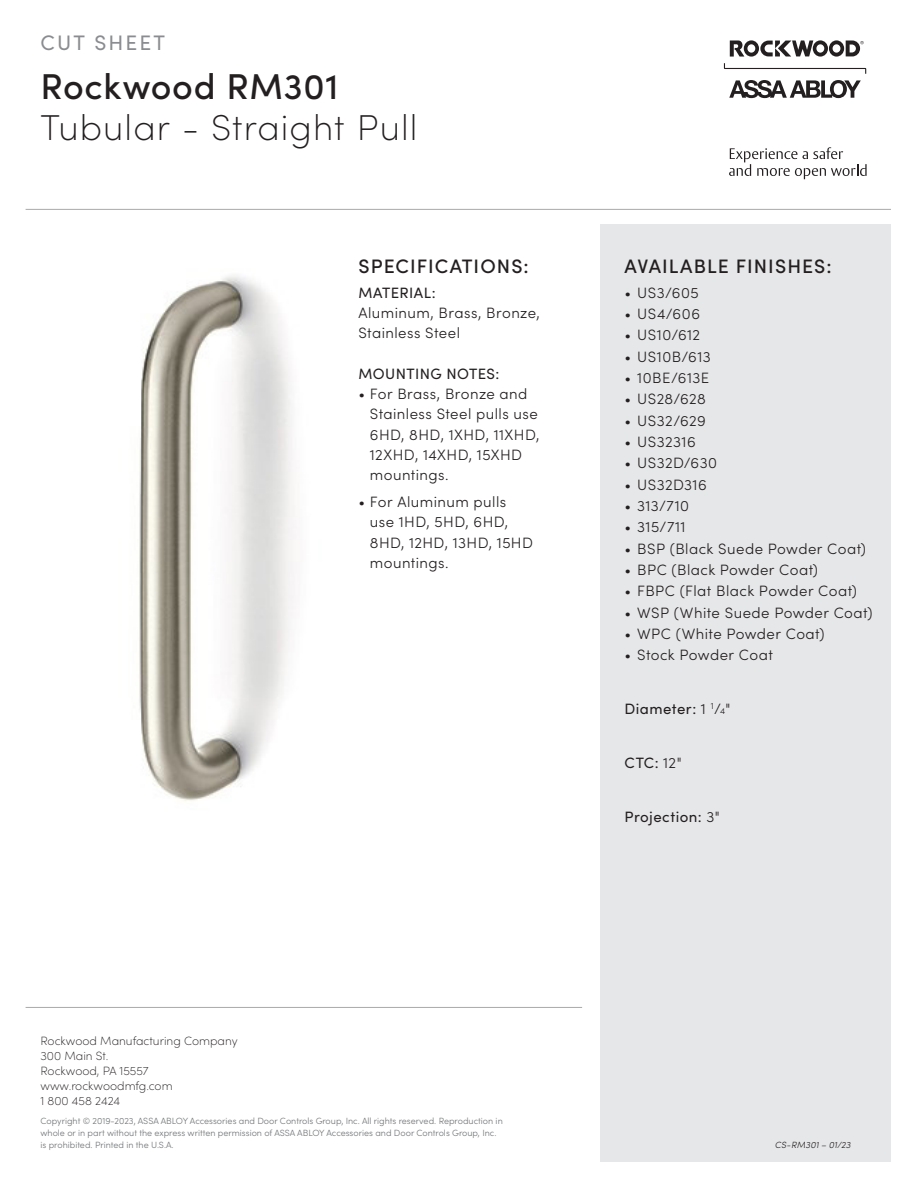
<style>
.page{position:relative;width:918px;height:1188px;background:#fff}
.page>*{position:absolute;margin:0;border:0;box-sizing:border-box;transform-origin:0 0}
.Product_Line{font:200 36px "Sofia Pro";letter-spacing:.03em;color:#231f20}
.CS_Headline{font:500 36px "Sofia Pro";letter-spacing:.02em;color:#231f20}
.t1{font:21px "Sofia Pro";letter-spacing:.1em;color:#8a8c8f}
.Headline{font:500 19.5px "Sofia Pro";letter-spacing:.055em;color:#231f20}
.Subhead2{font:300 15px "Sofia Pro";letter-spacing:.03em;color:#231f20}
.Body_Copy{font:300 15px/20.2px "Sofia Pro";letter-spacing:.03em;color:#231f20}
.Body_Copy_2{font:15px "Sofia Pro";letter-spacing:.03em;color:#231f20}
.Subhead{font:15px "Sofia Pro";letter-spacing:.025em;color:#231f20}
.t2{font:200 12px/15px "Sofia Pro";color:#231f20}
.t3{font:300 9px/12px "Sofia Pro";color:#727477}
.t4{font:italic 300 9px "Sofia Pro";letter-spacing:.02em;color:#231f20}
.s1{font-weight:300}
.s2{font-weight:300;font-size:9px}
</style>
<div class="page">
<hr style="left:26px;top:1007px;width:556px;height:1px;background:#a8a9ad">
<hr style="left:26px;top:209px;width:865px;height:1px;background:#a8a9ad">
<div style="left:600px;top:225px;width:291px;height:937px;background:#e6e7e9"></div>
<svg style="left:724px;top:63px;width:142px;height:11px"></svg>
<svg style="left:729px;top:80px;width:132px;height:18px"></svg>
<svg style="left:730px;top:40px;width:134px;height:17px"></svg>
<svg style="left:729px;top:147px;width:138px;height:32px"></svg>
<img style="left:139px;top:275px;width:156px;height:526px">
<h2 class="t1" style="left:41px;top:28px;width:126px">CUT SHEET</h2>
<p class="CS_Headline" style="left:41px;top:60px;width:299px">Rockwood RM301</p>
<p class="Product_Line" style="left:41px;top:102px;width:378px">Tubular - Straight Pull</p>
<p class="Headline" style="left:359px;top:252px;width:172px">SPECIFICATIONS:</p>
<p class="Subhead" style="left:358px;top:282px;width:79px">MATERIAL:</p>
<p class="Body_Copy" style="left:358px;top:302px;width:183px">Aluminum, Brass, Bronze,<br>Stainless Steel</p>
<p class="Subhead" style="left:358px;top:363px;width:142px">MOUNTING NOTES:</p>
<p class="Body_Copy" style="left:370px;top:383px;width:171px;text-indent:-11px">• For Brass, Bronze and<br>Stainless Steel pulls use<br>6HD, 8HD, 1XHD, 11XHD,<br>12XHD, 14XHD, 15XHD mountings.</p>
<p class="Body_Copy" style="left:370px;top:491px;width:165px;text-indent:-11px">• For Aluminum pulls use 1HD, 5HD, 6HD,<br>8HD, 12HD, 13HD, 15HD mountings.</p>
<p class="t2" style="left:40px;top:1033px;width:199px">Rockwood Manufacturing Company<br>300 Main St.<br>Rockwood, PA 15557 www.rockwoodmfg.com<br>1 800 458 2424</p>
<p class="t3" style="left:40px;top:1114px;width:464px">Copyright © 2019-2023, ASSA ABLOY Accessories and Door Controls Group, Inc. All rights reserved. Reproduction in whole or in part without the express written permission of ASSA ABLOY Accessories and Door Controls Group, Inc. is prohibited. Printed in the U.S.A.</p>
<p class="Headline" style="left:625px;top:252px;width:208px">AVAILABLE FINISHES:</p>
<p class="Subhead2" style="left:625px;top:282px;width:76px">• US3/605</p>
<p class="Subhead2" style="left:625px;top:303px;width:77px">• US4/606</p>
<p class="Subhead2" style="left:625px;top:324px;width:77px">• US10/612</p>
<p class="Subhead2" style="left:625px;top:346px;width:88px">• US10B/613</p>
<p class="Subhead2" style="left:625px;top:367px;width:86px">• 10BE/613E</p>
<p class="Subhead2" style="left:625px;top:388px;width:83px">• US28/628</p>
<p class="Subhead2" style="left:625px;top:410px;width:83px">• US32/629</p>
<p class="Subhead2" style="left:625px;top:431px;width:73px">• US32316</p>
<p class="Subhead2" style="left:625px;top:452px;width:94px">• US32D/630</p>
<p class="Subhead2" style="left:625px;top:474px;width:84px">• US32D316</p>
<p class="Subhead2" style="left:625px;top:495px;width:66px">• 313/710</p>
<p class="Subhead2" style="left:625px;top:516px;width:63px">• 315/711</p>
<p class="Subhead2" style="left:625px;top:538px;width:243px">• BSP (Black Suede Powder Coat)</p>
<p class="Subhead2" style="left:625px;top:559px;width:195px">• BPC (Black Powder Coat)</p>
<p class="Subhead2" style="left:625px;top:580px;width:234px">• FBPC (Flat Black Powder Coat)</p>
<p class="Subhead2" style="left:625px;top:602px;width:249px">• WSP (White Suede Powder Coat)</p>
<p class="Subhead2" style="left:625px;top:623px;width:201px">• WPC (White Powder Coat)</p>
<p class="Subhead2" style="left:625px;top:644px;width:150px">• Stock Powder Coat</p>
<p class="Body_Copy_2" style="left:625px;top:698px;width:107px">Diameter: <span class="s1">1</span> <sup>1</sup><span class="s1">/</span><span class="s2">4</span><span class="s1">"</span></p>
<p class="Body_Copy_2" style="left:625px;top:752px;width:59px">CTC: <span class="s1">12"</span></p>
<p class="Body_Copy_2" style="left:625px;top:806px;width:97px">Projection: <span class="s1">3"</span></p>
<p class="t4" style="left:775px;top:1138px;width:77px">CS-RM301 – 01/23</p>
</div>
